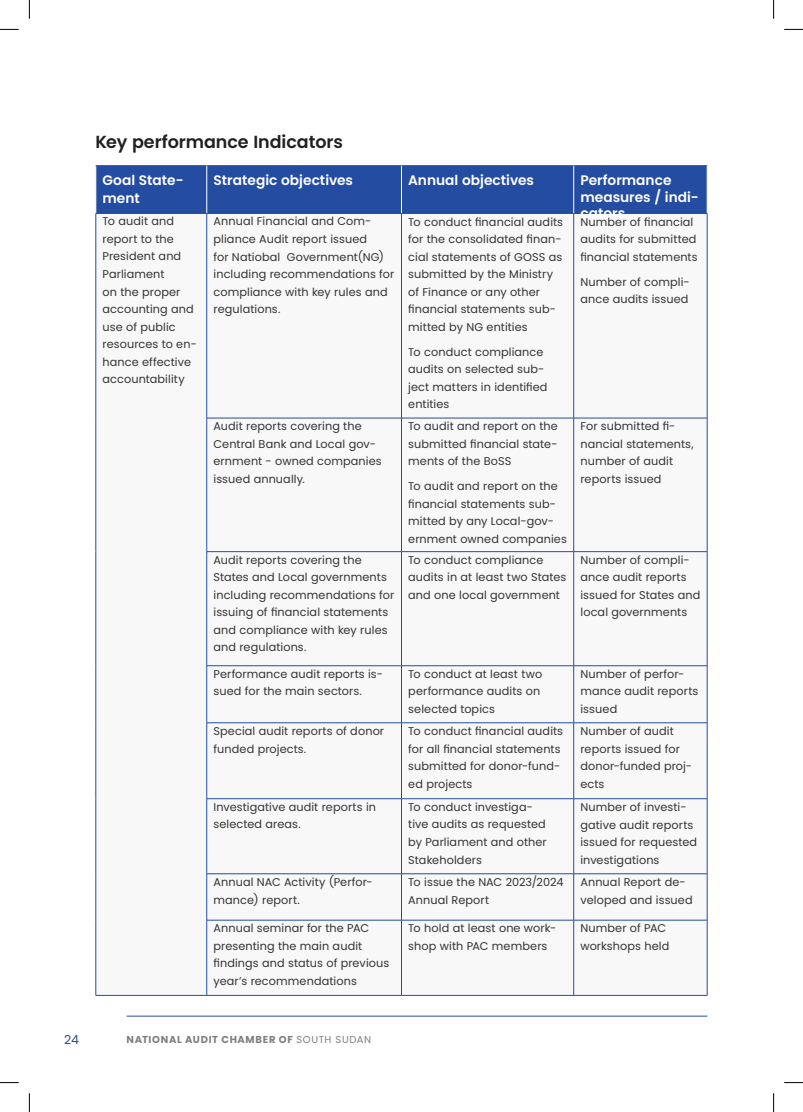
<style>
.page{position:relative;width:803px;height:1112px;background:#fff}
.page>*{position:absolute;margin:0;border:0;box-sizing:border-box;transform-origin:0 0}
.t1{font:600 17.5px "Poppins";letter-spacing:-.005em;color:#231f20}
.t2{font:600 13.75px/16.5px "Poppins";color:#fff}
.t3{font:12.5px "Poppins";color:#244da1}
.t4{font:11.25px/17.5px "Poppins";letter-spacing:.01em;color:#333}
.t5{font:700 10px "Poppins";letter-spacing:.065em;color:#7f7f7f}
.s1{font-weight:400}
</style>
<div class="page">
<hr style="left:127px;top:1015px;width:580px;height:1px;background:#244da1">
<div style="left:97px;top:166px;width:610px;height:47px;background:#244da1"></div>
<svg style="left:206px;top:214px;width:501px;height:780px"></svg>
<hr style="left:96px;top:165px;width:111px;height:1px;background:#244da1">
<hr style="left:207px;top:165px;width:194px;height:1px;background:#244da1">
<hr style="left:401px;top:165px;width:173px;height:1px;background:#244da1">
<hr style="left:574px;top:165px;width:133px;height:1px;background:#244da1">
<hr style="left:207px;top:166px;width:1px;height:47px;background:#fff">
<hr style="left:401px;top:166px;width:1px;height:47px;background:#fff">
<hr style="left:573px;top:166px;width:1px;height:47px;background:#fff">
<hr style="left:96px;top:213px;width:111px;height:1px;background:#244da1">
<hr style="left:96px;top:213px;width:1px;height:205px;background:#244da1">
<hr style="left:96px;top:418px;width:1px;height:133px;background:#244da1">
<hr style="left:96px;top:551px;width:1px;height:114px;background:#244da1">
<hr style="left:96px;top:665px;width:1px;height:57px;background:#244da1">
<hr style="left:96px;top:722px;width:1px;height:76px;background:#244da1">
<hr style="left:96px;top:798px;width:1px;height:75px;background:#244da1">
<hr style="left:96px;top:873px;width:1px;height:46px;background:#244da1">
<hr style="left:96px;top:919px;width:1px;height:75px;background:#244da1">
<hr style="left:96px;top:994px;width:111px;height:1px;background:#244da1">
<hr style="left:207px;top:213px;width:194px;height:1px;background:#244da1">
<hr style="left:207px;top:213px;width:1px;height:205px;background:#244da1">
<hr style="left:401px;top:213px;width:173px;height:1px;background:#244da1">
<hr style="left:401px;top:213px;width:1px;height:205px;background:#244da1">
<hr style="left:574px;top:213px;width:133px;height:1px;background:#244da1">
<hr style="left:573px;top:213px;width:1px;height:205px;background:#244da1">
<hr style="left:707px;top:213px;width:1px;height:205px;background:#244da1">
<hr style="left:207px;top:418px;width:194px;height:1px;background:#244da1">
<hr style="left:207px;top:418px;width:1px;height:133px;background:#244da1">
<hr style="left:401px;top:418px;width:173px;height:1px;background:#244da1">
<hr style="left:401px;top:418px;width:1px;height:133px;background:#244da1">
<hr style="left:574px;top:418px;width:133px;height:1px;background:#244da1">
<hr style="left:573px;top:418px;width:1px;height:133px;background:#244da1">
<hr style="left:707px;top:418px;width:1px;height:133px;background:#244da1">
<hr style="left:207px;top:551px;width:194px;height:1px;background:#244da1">
<hr style="left:207px;top:551px;width:1px;height:114px;background:#244da1">
<hr style="left:401px;top:551px;width:173px;height:1px;background:#244da1">
<hr style="left:401px;top:551px;width:1px;height:114px;background:#244da1">
<hr style="left:574px;top:551px;width:133px;height:1px;background:#244da1">
<hr style="left:573px;top:551px;width:1px;height:114px;background:#244da1">
<hr style="left:707px;top:551px;width:1px;height:114px;background:#244da1">
<hr style="left:207px;top:665px;width:194px;height:1px;background:#244da1">
<hr style="left:207px;top:665px;width:1px;height:57px;background:#244da1">
<hr style="left:401px;top:665px;width:173px;height:1px;background:#244da1">
<hr style="left:401px;top:665px;width:1px;height:57px;background:#244da1">
<hr style="left:574px;top:665px;width:133px;height:1px;background:#244da1">
<hr style="left:573px;top:665px;width:1px;height:57px;background:#244da1">
<hr style="left:707px;top:665px;width:1px;height:57px;background:#244da1">
<hr style="left:207px;top:722px;width:194px;height:1px;background:#244da1">
<hr style="left:207px;top:722px;width:1px;height:76px;background:#244da1">
<hr style="left:401px;top:722px;width:173px;height:1px;background:#244da1">
<hr style="left:401px;top:722px;width:1px;height:76px;background:#244da1">
<hr style="left:574px;top:722px;width:133px;height:1px;background:#244da1">
<hr style="left:573px;top:722px;width:1px;height:76px;background:#244da1">
<hr style="left:707px;top:722px;width:1px;height:76px;background:#244da1">
<hr style="left:207px;top:798px;width:194px;height:1px;background:#244da1">
<hr style="left:207px;top:798px;width:1px;height:75px;background:#244da1">
<hr style="left:401px;top:798px;width:173px;height:1px;background:#244da1">
<hr style="left:401px;top:798px;width:1px;height:75px;background:#244da1">
<hr style="left:574px;top:798px;width:133px;height:1px;background:#244da1">
<hr style="left:573px;top:798px;width:1px;height:75px;background:#244da1">
<hr style="left:707px;top:798px;width:1px;height:75px;background:#244da1">
<hr style="left:207px;top:873px;width:194px;height:1px;background:#244da1">
<hr style="left:207px;top:873px;width:1px;height:46px;background:#244da1">
<hr style="left:401px;top:873px;width:173px;height:1px;background:#244da1">
<hr style="left:401px;top:873px;width:1px;height:46px;background:#244da1">
<hr style="left:574px;top:873px;width:133px;height:1px;background:#244da1">
<hr style="left:573px;top:873px;width:1px;height:46px;background:#244da1">
<hr style="left:707px;top:873px;width:1px;height:46px;background:#244da1">
<hr style="left:207px;top:919px;width:194px;height:1px;background:#244da1">
<hr style="left:207px;top:920px;width:1px;height:74px;background:#244da1">
<hr style="left:207px;top:994px;width:194px;height:1px;background:#244da1">
<hr style="left:401px;top:919px;width:173px;height:1px;background:#244da1">
<hr style="left:401px;top:920px;width:1px;height:74px;background:#244da1">
<hr style="left:401px;top:994px;width:173px;height:1px;background:#244da1">
<hr style="left:574px;top:919px;width:133px;height:1px;background:#244da1">
<hr style="left:573px;top:920px;width:1px;height:74px;background:#244da1">
<hr style="left:707px;top:920px;width:1px;height:74px;background:#244da1">
<hr style="left:574px;top:994px;width:133px;height:1px;background:#244da1">
<svg style="left:0;top:29px;width:19px;height:1px"></svg>
<svg style="left:784px;top:29px;width:19px;height:1px"></svg>
<svg style="left:0;top:1082px;width:19px;height:1px"></svg>
<svg style="left:784px;top:1082px;width:19px;height:1px"></svg>
<svg style="left:29px;top:0;width:1px;height:19px"></svg>
<svg style="left:29px;top:1093px;width:1px;height:18px"></svg>
<svg style="left:773px;top:0;width:1px;height:19px"></svg>
<svg style="left:773px;top:1093px;width:1px;height:18px"></svg>
<p class="t1" style="left:96px;top:132px;width:249px">Key performance Indicators</p>
<p class="t2" style="left:103px;top:172px;width:83px;line-height:17.5px">Goal State&shy;ment</p>
<p class="t2" style="left:213px;top:172px;width:141px">Strategic objectives</p>
<p class="t2" style="left:408px;top:172px;width:127px">Annual objectives</p>
<p class="t2" style="left:580px;top:172px;width:120px">Performance measures / indi&shy;cators</p>
<p class="t4" style="left:103px;top:213px;width:96px">To audit and report to the<br>President and<br>Parliament<br>on the proper accounting and use of public resources to en&shy;hance effective accountability</p>
<p class="t4" style="left:213px;top:213px;width:182px">Annual Financial and Com&shy;pliance Audit report issued<br>for Natiobal Government(NG) including recommendations for compliance with key rules and regulations.</p>
<p class="t4" style="left:408px;top:213px;width:156px">To conduct financial audits for the consolidated finan&shy;cial statements of GOSS as submitted by the Ministry of Finance or any other financial statements sub&shy;mitted by NG entities</p>
<p class="t4" style="left:580px;top:213px;width:119px">Number of financial audits for submitted financial statements</p>
<p class="t4" style="left:580px;top:273px;width:111px">Number of compli&shy;ance audits issued</p>
<p class="t4" style="left:408px;top:343px;width:141px">To conduct compliance audits on selected sub&shy;ject matters in identified entities</p>
<p class="t4" style="left:213px;top:417px;width:170px">Audit reports covering the<br>Central Bank and Local gov&shy;ernment - owned companies issued annually.</p>
<p class="t4" style="left:408px;top:417px;width:151px;text-align:justify">To audit and report on the submitted financial state&shy;ments of the BoSS</p>
<p class="t4" style="left:408px;top:477px;width:160px">To audit and report on the financial statements sub&shy;mitted by any Local-gov&shy;ernment owned companies</p>
<p class="t4" style="left:580px;top:417px;width:115px">For submitted fi&shy;nancial statements, number of audit reports issued</p>
<p class="t4" style="left:213px;top:551px;width:182px">Audit reports covering the<br>States and Local governments including recommendations for issuing of financial statements and compliance with key rules and regulations.</p>
<p class="t4" style="left:408px;top:551px;width:160px">To conduct compliance audits in at least two States and one local government</p>
<p class="t4" style="left:580px;top:551px;width:121px">Number of compli&shy;ance audit reports issued for States and local governments</p>
<p class="t4" style="left:213px;top:665px;width:171px">Performance audit reports is&shy;sued for the main sectors.</p>
<p class="t4" style="left:408px;top:665px;width:136px">To conduct at least two performance audits on selected topics</p>
<p class="t4" style="left:580px;top:665px;width:119px">Number of perfor&shy;mance audit reports issued</p>
<p class="t4" style="left:213px;top:722px;width:172px">Special audit reports of donor funded projects.</p>
<p class="t4" style="left:408px;top:722px;width:156px">To conduct financial audits for all financial statements submitted for donor-fund&shy;ed projects</p>
<p class="t4" style="left:580px;top:722px;width:113px">Number of audit reports issued for donor-funded proj&shy;ects</p>
<p class="t4" style="left:213px;top:798px;width:164px">Investigative audit reports in selected areas.</p>
<p class="t4" style="left:408px;top:798px;width:140px">To conduct investiga&shy;tive audits as requested by Parliament and other<br>Stakeholders</p>
<p class="t4" style="left:580px;top:798px;width:118px">Number of investi&shy;gative audit reports issued for requested investigations</p>
<p class="t4" style="left:213px;top:873px;width:161px">Annual NAC Activity (Perfor&shy;mance) report.</p>
<p class="t4" style="left:408px;top:873px;width:157px">To issue the NAC 2023/2024<br>Annual Report</p>
<p class="t4" style="left:580px;top:873px;width:114px">Annual Report de&shy;veloped and issued</p>
<p class="t4" style="left:213px;top:919px;width:177px">Annual seminar for the PAC presenting the main audit findings and status of previous year’s recommendations</p>
<p class="t4" style="left:408px;top:919px;width:150px">To hold at least one work&shy;shop with PAC members</p>
<p class="t4" style="left:580px;top:919px;width:90px">Number of PAC workshops held</p>
<p class="t3" style="left:64px;top:1032px;width:17px">24</p>
<p class="t5" style="left:127px;top:1033px;width:246px">NATIONAL AUDIT CHAMBER OF <span class="s1">SOUTH SUDAN</span></p>
</div>
